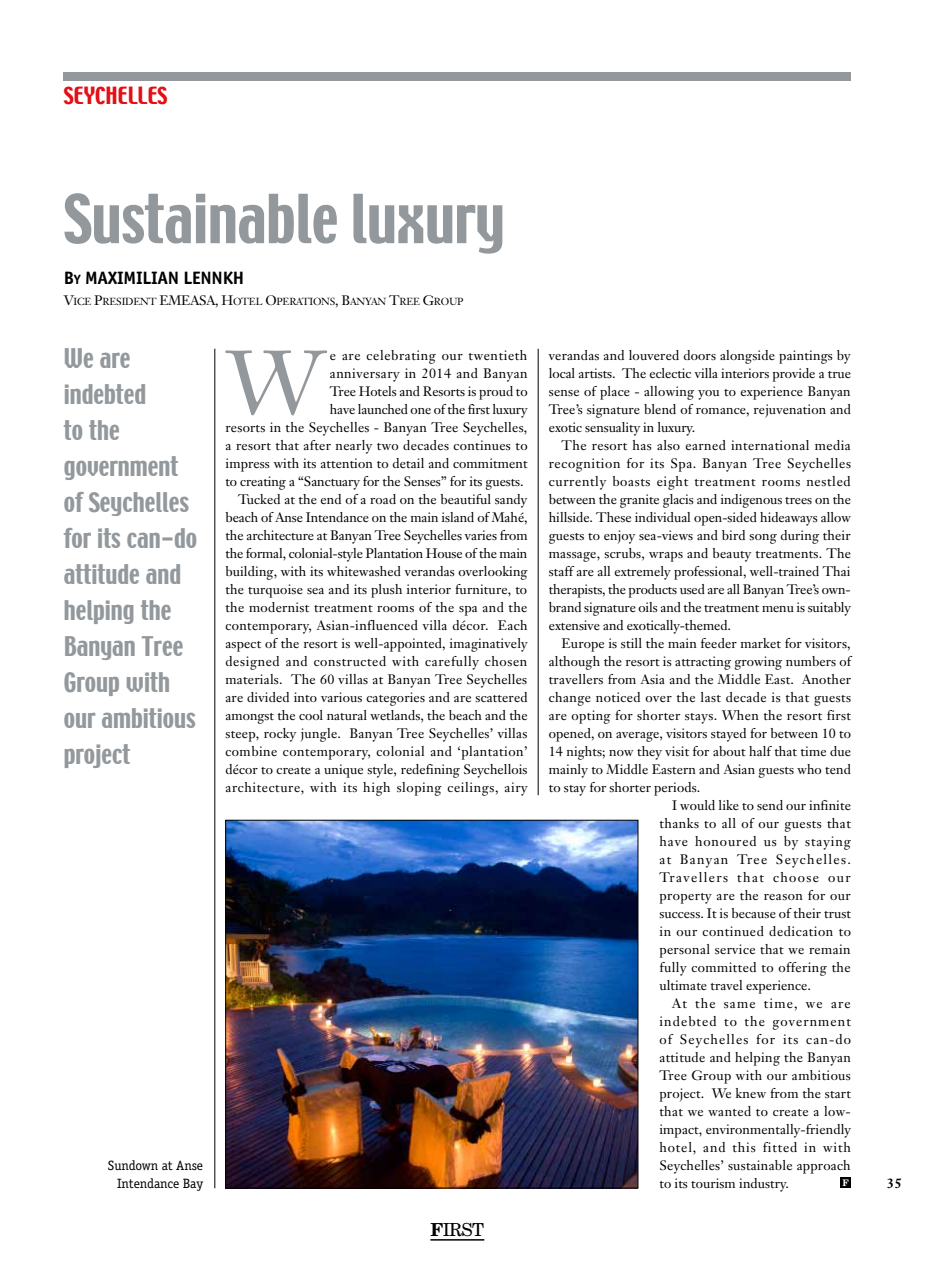
<style>
.page{position:relative;width:936px;height:1263px;background:#fff}
.page>*{position:absolute;margin:0;border:0;box-sizing:border-box;transform-origin:0 0}
.t1{font:89.25px "Janson Text";color:#92989c}
.t2{font:60px "Techno";letter-spacing:-.005em;color:#92989c}
.t3{font:24px/36px "Techno";color:#92989c}
.t4{font:21px "Techno";color:#e30f13}
.t5{font:700 18px "Officina Sans";letter-spacing:-.015em;color:#000}
.t6{font:18px "New Century Schlbk";color:#000}
.t7{font:13.5px/18px "Janson Text";letter-spacing:.01em;color:#000;text-align:justify}
.t8{font:13.5px "Janson Text";letter-spacing:.03em;color:#000}
.t9{font:13.5px "Janson Text";letter-spacing:.065em;color:#000}
.t10{font:13.5px "Janson Text";letter-spacing:.035em;color:#000}
.t11{font:13.5px "Janson Text";letter-spacing:.04em;color:#000}
.t12{font:13.5px/18px "Officina Serif";letter-spacing:-.005em;color:#000;text-align:right}
.t13{font:13.5px "Janson Text";letter-spacing:.08em;color:#000}
.t14{font:13.5px "Janson Text";letter-spacing:.095em;color:#000}
.t15{font:13.5px "Janson Text";letter-spacing:.1em;color:#000}
.t16{font:13.5px "Janson Text";letter-spacing:.075em;color:#000}
.t17{font:13.5px "Janson Text";letter-spacing:.085em;color:#000}
.t18{font:700 13.5px "Janson Text";color:#000}
.t19{font:10.2px "Janson Text";letter-spacing:-.02em;color:#000}
.t20{font:700 9px "New Century Schlbk";color:#fff}
.s1{font-style:inherit}
.s2{font-size:13.5px}
.s3{font-weight:700}
</style>
<div class="page">
<hr style="left:214px;top:349px;width:1px;height:839px;background:#000">
<hr style="left:538px;top:349px;width:1px;height:446px;background:#000">
<div style="left:64px;top:72px;width:786px;height:9px;background:#92989c"></div>
<div style="left:840px;top:1177px;width:10px;height:11px;background:#000"></div>
<hr style="left:430px;top:1239px;width:54px;height:1px;background:#000">
<img style="left:227px;top:822px;width:409px;height:364px">
<div style="left:225px;top:820px;width:413px;height:368px;border:1px solid #000"></div>
<h3 class="t4" style="left:64px;top:81px;width:105px">SEYCHELLES</h3>
<h2 class="t2" style="left:64px;top:178px;width:442px">Sustainable luxury</h2>
<h3 class="t5" style="left:64px;top:267px;width:182px"><span class="s1">B</span><span class="s2">y</span> MAXIMILIAN LENNKH</h3>
<p class="t19" style="left:64px;top:295px;width:401px"><span class="s2">V</span>ICE <span class="s2">P</span>RESIDENT <span class="s2">EMEASA, H</span>OTEL <span class="s2">O</span>PERATIONS<span class="s2">, B</span>ANYAN <span class="s2">T</span>REE <span class="s2">G</span>ROUP</p>
<h3 class="t3" style="left:64px;top:341px;width:135px">We are indebted<br>to the government of Seychelles for its can-do attitude and helping the<br>Banyan Tree<br>Group with our ambitious project</h3>
<h1 class="t1" style="left:226px;top:326px;width:99px">W</h1>
<p class="t7" style="left:225px;top:346px;width:304px;text-align:right">e are celebrating our twentieth<br>anniversary in 2014 and Banyan<br>Tree Hotels and Resorts is proud to<br>have launched one of the first luxury<br>resorts in the Seychelles - Banyan Tree Seychelles, a resort that after nearly two decades continues to impress with its attention to detail and commitment to creating a “Sanctuary for the Senses” for its guests.<br>Tucked at the end of a road on the beautiful sandy beach of Anse Intendance on the main island of Mahé, the architecture at Banyan Tree Seychelles varies from the formal, colonial-style Plantation House of the main building, with its whitewashed verandas overlooking the turquoise sea and its plush interior furniture, to the modernist treatment rooms of the spa and the contemporary, Asian-influenced villa décor. Each aspect of the resort is well-appointed, imaginatively designed and constructed with carefully chosen materials. The 60 villas at Banyan Tree Seychelles are divided into various categories and are scattered amongst the cool natural wetlands, the beach and the steep, rocky jungle. Banyan Tree Seychelles’ villas combine contemporary, colonial and ‘plantation’ décor to create a unique style, redefining Seychellois architecture, with its high sloping ceilings, airy</p>
<p class="t7" style="left:549px;top:346px;width:304px">verandas and louvered doors alongside paintings by local artists. The eclectic villa interiors provide a true sense of place - allowing you to experience Banyan Tree’s signature blend of romance, rejuvenation and exotic sensuality in luxury.</p>
<p class="t7" style="left:549px;top:436px;width:304px;text-indent:13px">The resort has also earned international media recognition for its Spa. Banyan Tree Seychelles currently boasts eight treatment rooms nestled between the granite glacis and indigenous trees on the hillside. These individual open-sided hideaways allow guests to enjoy sea-views and bird song during their massage, scrubs, wraps and beauty treatments. The staff are all extremely professional, well-trained Thai therapists, the products used are all Banyan Tree’s own&shy;brand signature oils and the treatment menu is suitably extensive and exotically-themed.</p>
<p class="t7" style="left:561px;top:634px;width:290px">Europe is still the main feeder market for visitors,</p>
<p class="t7" style="left:549px;top:652px;width:304px">although the resort is attracting growing numbers of</p>
<p class="t7" style="left:549px;top:670px;width:304px">travellers from Asia and the Middle East. Another</p>
<p class="t8" style="left:549px;top:689px;width:304px">change noticed over the last decade is that guests</p>
<p class="t7" style="left:549px;top:706px;width:303px">are opting for shorter stays. When the resort first</p>
<p class="t7" style="left:549px;top:724px;width:303px">opened, on average, visitors stayed for between 10 to</p>
<p class="t7" style="left:549px;top:742px;width:304px">14 nights; now they visit for about half that time due</p>
<p class="t7" style="left:549px;top:760px;width:304px">mainly to Middle Eastern and Asian guests who tend</p>
<p class="t7" style="left:549px;top:778px;width:153px">to stay for shorter periods.</p>
<p class="t7" style="left:672px;top:796px;width:180px">I would like to send our infinite</p>
<p class="t10" style="left:659px;top:815px;width:193px">thanks to all of our guests that</p>
<p class="t9" style="left:659px;top:833px;width:193px">have honoured us by staying</p>
<p class="t14" style="left:659px;top:851px;width:193px">at Banyan Tree Seychelles.</p>
<p class="t15" style="left:659px;top:869px;width:193px">Travellers that choose our</p>
<p class="t8" style="left:659px;top:887px;width:193px">property are the reason for our</p>
<p class="t7" style="left:659px;top:904px;width:193px">success. It is because of their trust</p>
<p class="t11" style="left:659px;top:923px;width:193px">in our continued dedication to</p>
<p class="t7" style="left:659px;top:940px;width:193px">personal service that we remain</p>
<p class="t8" style="left:659px;top:958px;width:193px">fully committed to offering the</p>
<p class="t7" style="left:659px;top:976px;width:153px">ultimate travel experience.</p>
<p class="t17" style="left:672px;top:994px;width:180px">At the same time, we are</p>
<p class="t16" style="left:659px;top:1012px;width:193px">indebted to the government</p>
<p class="t13" style="left:659px;top:1030px;width:193px">of Seychelles for its can-do</p>
<p class="t7" style="left:659px;top:1048px;width:193px">attitude and helping the Banyan</p>
<p class="t7" style="left:659px;top:1066px;width:193px">Tree Group with our ambitious</p>
<p class="t7" style="left:659px;top:1084px;width:193px">project. We knew from the start</p>
<p class="t7" style="left:659px;top:1102px;width:193px">that we wanted to create a low-</p>
<p class="t7" style="left:659px;top:1120px;width:193px">impact, environmentally-friendly</p>
<p class="t9" style="left:659px;top:1138px;width:193px">hotel, and this fitted in with</p>
<p class="t7" style="left:659px;top:1156px;width:193px">Seychelles’ sustainable approach</p>
<p class="t7" style="left:659px;top:1174px;width:131px">to its tourism industry.</p>
<p class="t20" style="left:842px;top:1177px;width:8px">F</p>
<p class="t12" style="left:108px;top:1156px;width:97px">Sundown at Anse<br>Intendance Bay</p>
<h3 class="t6" style="left:430px;top:1218px;width:55px"><span class="s3">F</span>IRST</h3>
<p class="t18" style="left:886px;top:1174px;width:17px">35</p>
</div>
